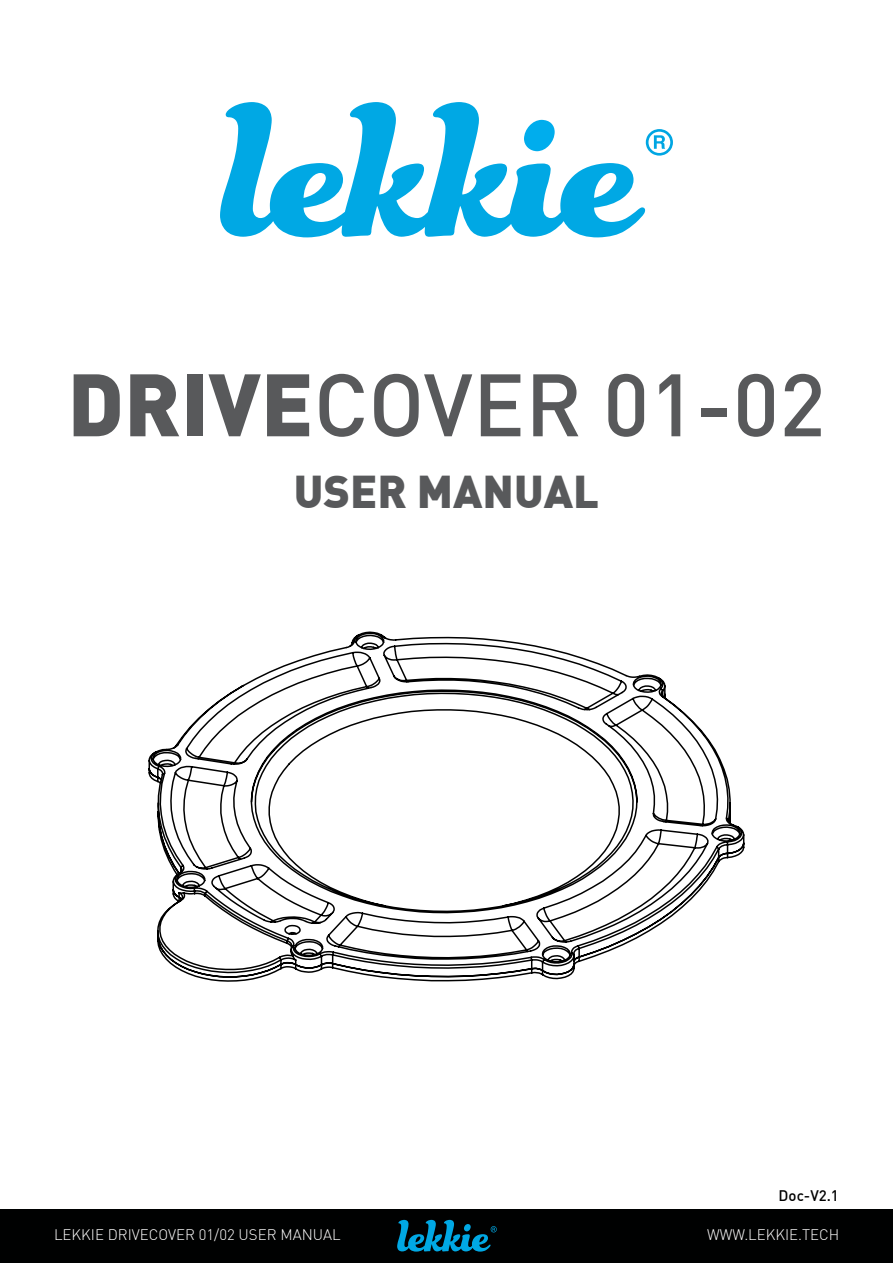
<style>
.page{position:relative;width:893px;height:1263px;background:#fff}
.page>*{position:absolute;margin:0;border:0;box-sizing:border-box;transform-origin:0 0}
.t1{font:500 87px "DIN";color:#58595b}
.t2{font:45px "DIN Black Alternate";color:#58595b}
.t3{font:300 15px "DIN";color:#fff}
.t4{font:500 15px "DIN";color:#000}
.s1{font-family:"DIN Black Alternate";font-weight:400}
</style>
<div class="page">
<div style="left:0;top:1209px;width:893px;height:53px;background:#000101"></div>
<svg style="left:397px;top:1220px;width:100px;height:31px"></svg>
<svg style="left:148px;top:631px;width:597px;height:351px"></svg>
<svg style="left:220px;top:102px;width:425px;height:135px"></svg>
<svg style="left:646px;top:129px;width:27px;height:27px"></svg>
<h1 class="t1" style="left:67px;top:349px;width:760px"><span class="s1">DRIVE</span>COVER 01-02</h1>
<h2 class="t2" style="left:294px;top:462px;width:307px">USER MANUAL</h2>
<p class="t4" style="left:779px;top:1186px;width:62px">DOC-V2.1</p>
<p class="t3" style="left:54px;top:1225px;width:288px">LEKKIE DRIVECOVER 01/02 USER MANUAL</p>
<p class="t3" style="left:707px;top:1225px;width:134px">WWW.LEKKIE.TECH</p>
</div>
